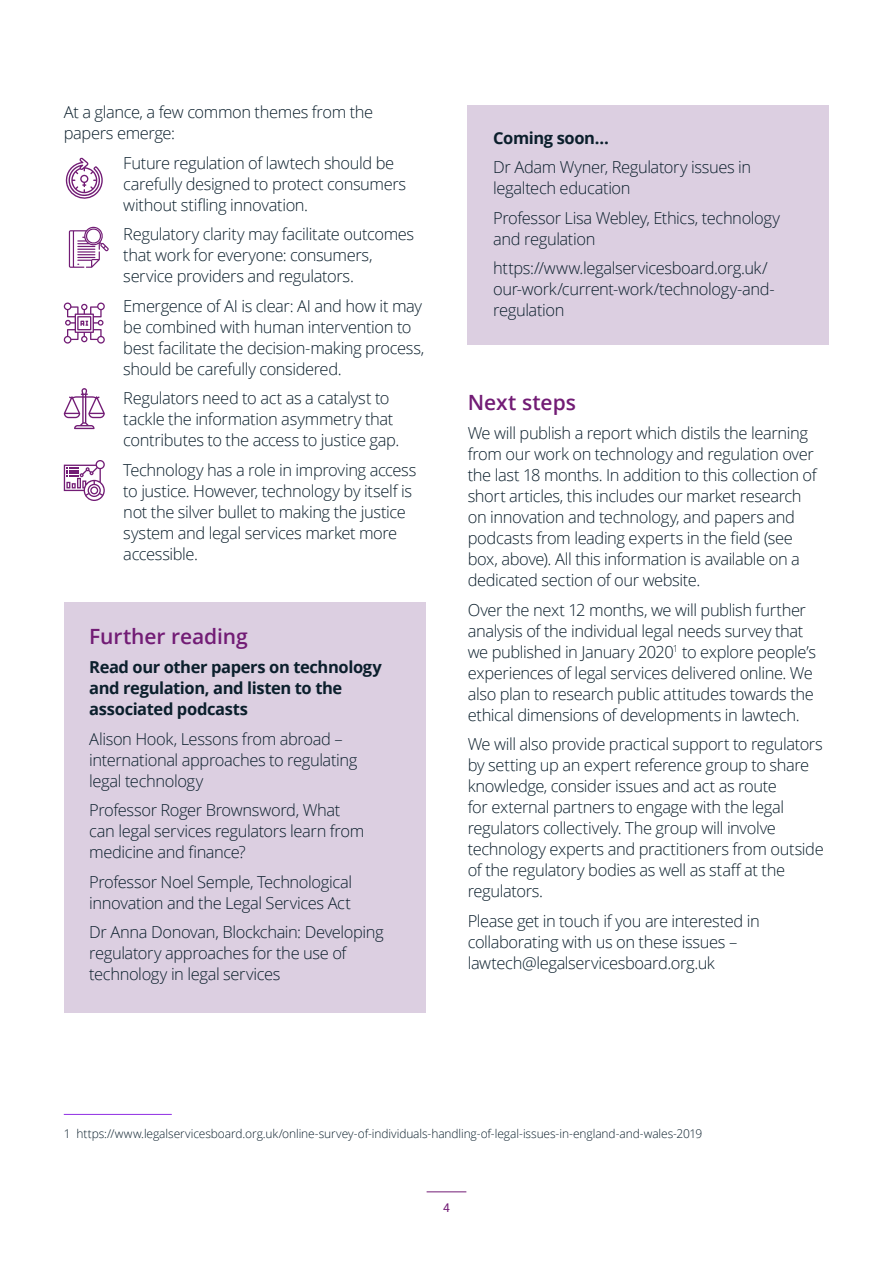
<style>
.page{position:relative;width:893px;height:1263px;background:#fff}
.page>*{position:absolute;margin:0;border:0;box-sizing:border-box;transform-origin:0 0}
.t1{font:600 21px "Open Sans";letter-spacing:-.005em;color:#721c75}
.t2{font:300 16.5px/21px "Open Sans";letter-spacing:-.025em;color:#0b1f2c}
.t3{font:700 16.5px/21px "Open Sans";letter-spacing:-.025em;color:#0b1f2c}
.t4{font:300 12px "Open Sans";letter-spacing:-.01em;color:#0b1f2c}
.t5{font:12px "Heebo";color:#721c75}
</style>
<div class="page">
<hr style="left:427px;top:1191px;width:39px;height:1px;background:#721c75">
<hr style="left:64px;top:1114px;width:108px;height:1px;background:#8f2ee3">
<div style="left:64px;top:602px;width:361px;height:410px;background:#dccfe1"></div>
<svg style="left:65px;top:157px;width:38px;height:42px"></svg>
<svg style="left:69px;top:226px;width:40px;height:42px"></svg>
<svg style="left:64px;top:388px;width:41px;height:41px"></svg>
<svg style="left:64px;top:302px;width:41px;height:42px"></svg>
<svg style="left:64px;top:460px;width:41px;height:41px"></svg>
<div style="left:468px;top:105px;width:361px;height:240px;background:#dccfe1"></div>
<p class="t2" style="left:64px;top:101px;width:311px">At a glance, a few common themes from the papers emerge:</p>
<p class="t2" style="left:123px;top:152px;width:284px">Future regulation of lawtech should be carefully designed to protect consumers without stifling innovation.</p>
<p class="t2" style="left:123px;top:223px;width:292px">Regulatory clarity may facilitate outcomes that work for everyone: consumers, service providers and regulators.</p>
<p class="t2" style="left:123px;top:295px;width:303px">Emergence of AI is clear: AI and how it may be combined with human intervention to best facilitate the decision-making process, should be carefully considered.</p>
<p class="t2" style="left:123px;top:387px;width:277px">Regulators need to act as a catalyst to tackle the information asymmetry that contributes to the access to justice gap.</p>
<p class="t2" style="left:123px;top:459px;width:295px">Technology has a role in improving access to justice. However, technology by itself is not the silver bullet to making the justice system and legal services market more accessible.</p>
<p class="t1" style="left:89px;top:622px;width:160px">Further reading</p>
<p class="t3" style="left:89px;top:656px;width:294px">Read our other papers on technology and regulation, and listen to the associated podcasts</p>
<p class="t2" style="left:89px;top:728px;width:270px">Alison Hook, Lessons from abroad – international approaches to regulating legal technology</p>
<p class="t2" style="left:89px;top:799px;width:276px">Professor Roger Brownsword, What can legal services regulators learn from medicine and finance?</p>
<p class="t2" style="left:89px;top:871px;width:264px">Professor Noel Semple, Technological innovation and the Legal Services Act</p>
<p class="t2" style="left:89px;top:921px;width:296px">Dr Anna Donovan, Blockchain: Developing regulatory approaches for the use of technology in legal services</p>
<p class="t3" style="left:493px;top:127px;width:117px">Coming soon…</p>
<p class="t2" style="left:493px;top:156px;width:260px">Dr Adam Wyner, Regulatory issues in legaltech education</p>
<p class="t2" style="left:493px;top:207px;width:288px">Professor Lisa Webley, Ethics, technology and regulation</p>
<p class="t2" style="left:493px;top:257px;width:283px">https://www.legalservicesboard.org.uk/ our-work/current-work/technology-and&shy;regulation</p>
<p class="t1" style="left:468px;top:387px;width:110px">Next steps</p>
<p class="t2" style="left:468px;top:422px;width:350px">We will publish a report which distils the learning from our work on technology and regulation over the last 18 months. In addition to this collection of short articles, this includes our market research on innovation and technology, and papers and podcasts from leading experts in the field (see box, above). All this information is available on a dedicated section of our website.</p>
<p class="t2" style="left:468px;top:599px;width:350px">Over the next 12 months, we will publish further analysis of the individual legal needs survey that we published in January 2020<sup>1</sup> to explore people’s experiences of legal services delivered online. We also plan to research public attitudes towards the ethical dimensions of developments in lawtech.</p>
<p class="t2" style="left:468px;top:733px;width:357px">We will also provide practical support to regulators by setting up an expert reference group to share knowledge, consider issues and act as route<br>for external partners to engage with the legal regulators collectively. The group will involve technology experts and practitioners from outside of the regulatory bodies as well as staff at the regulators.</p>
<p class="t2" style="left:468px;top:910px;width:294px">Please get in touch if you are interested in collaborating with us on these issues – lawtech@legalservicesboard.org.uk</p>
<p class="t4" style="left:64px;top:1125px;width:640px">1 https://www.legalservicesboard.org.uk/online-survey-of-individuals-handling-of-legal-issues-in-england-and-wales-2019</p>
<p class="t5" style="left:443px;top:1199px;width:8px">4</p>
</div>
